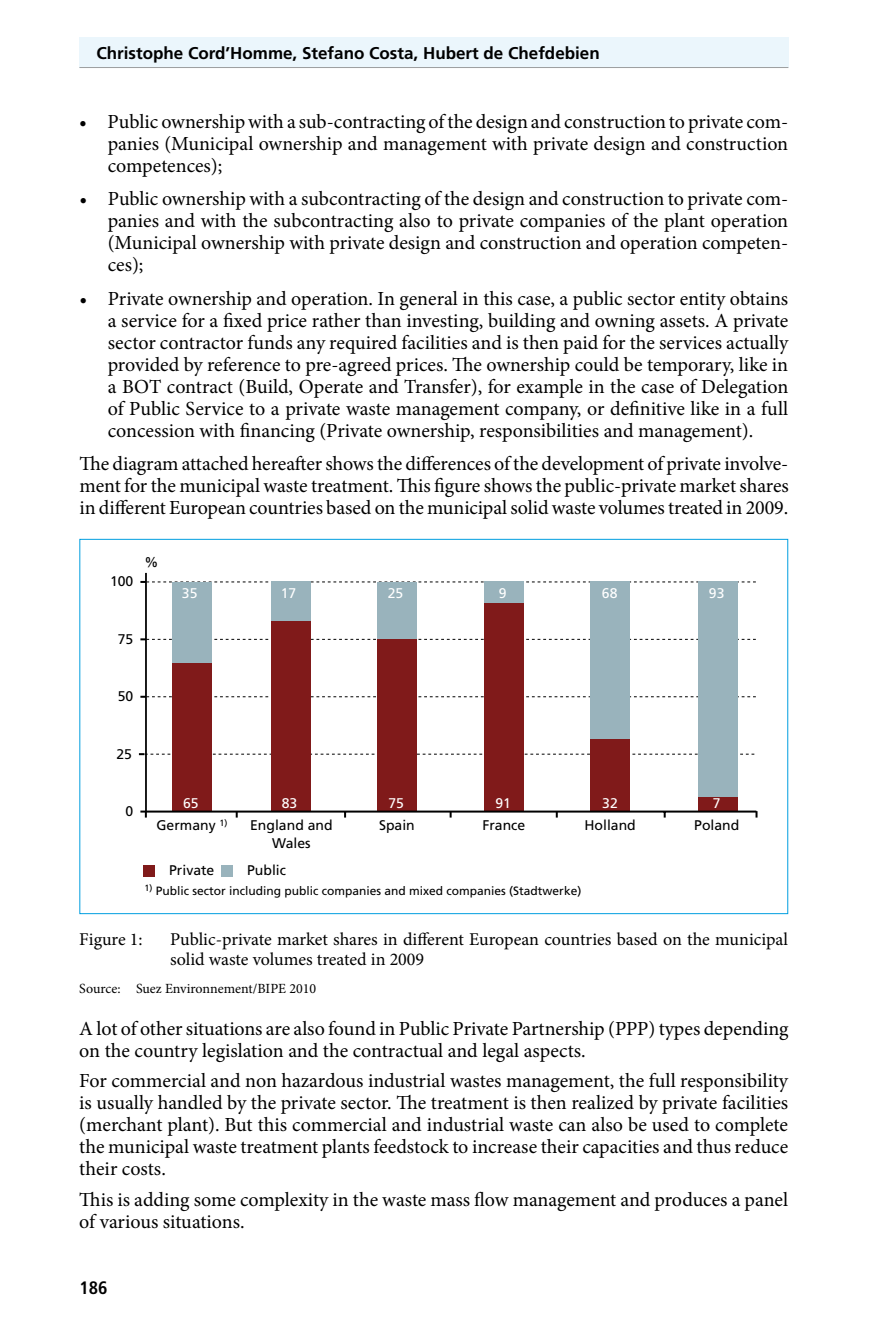
<style>
.page{position:relative;width:879px;height:1333px;background:#fff}
.page>*{position:absolute;margin:0;border:0;box-sizing:border-box;transform-origin:0 0}
.t1{font:20px/22px "Minion Pro";letter-spacing:-.005em;color:#000;text-align:justify}
.t2{font:18px/20px "Minion Pro";color:#000}
.t3{font:700 condensed 18px "Frutiger";color:#000}
.t4{font:700 17px "Frutiger";color:#000}
.t5{font:14px/18px "Frutiger";color:#000;text-align:center}
.t6{font:14px "Minion Pro";color:#000}
.t7{font:14px "Frutiger";color:#fff}
.t8{font:12px "Frutiger";color:#000}
</style>
<div class="page">
<div style="left:80px;top:38px;width:708px;height:30px;background:#ebf6fc"></div>
<hr style="left:79px;top:67px;width:709px;height:1px;background:#9c9e9f">
<svg style="left:140px;top:581px;width:616px;height:2px"></svg>
<svg style="left:140px;top:638px;width:616px;height:2px"></svg>
<svg style="left:140px;top:695px;width:616px;height:2px"></svg>
<div style="left:144px;top:864px;width:11px;height:12px;background:#801a1a"></div>
<div style="left:222px;top:864px;width:11px;height:12px;background:#99b3bc"></div>
<hr style="left:145px;top:573px;width:2px;height:238px;background:#000">
<svg style="left:139px;top:753px;width:616px;height:2px"></svg>
<div style="left:172px;top:661px;width:40px;height:150px;background:#801a1a"></div>
<div style="left:272px;top:619px;width:39px;height:192px;background:#801a1a"></div>
<div style="left:377px;top:639px;width:40px;height:172px;background:#801a1a"></div>
<div style="left:484px;top:602px;width:39px;height:209px;background:#801a1a"></div>
<div style="left:590px;top:739px;width:40px;height:72px;background:#801a1a"></div>
<div style="left:698px;top:796px;width:39px;height:15px;background:#801a1a"></div>
<div style="left:172px;top:582px;width:40px;height:80px;background:#99b3bc"></div>
<div style="left:272px;top:582px;width:39px;height:39px;background:#99b3bc"></div>
<div style="left:377px;top:582px;width:40px;height:57px;background:#99b3bc"></div>
<div style="left:484px;top:582px;width:39px;height:21px;background:#99b3bc"></div>
<div style="left:590px;top:582px;width:40px;height:157px;background:#99b3bc"></div>
<div style="left:698px;top:581px;width:39px;height:215px;background:#99b3bc"></div>
<svg style="left:140px;top:810px;width:7px;height:7px"></svg>
<hr style="left:146px;top:810px;width:610px;height:2px;background:#000">
<p class="t4" style="left:96px;top:43px;width:505px">Christophe Cord’Homme, Stefano Costa, Hubert de Chefdebien</p>
<p class="t1" style="left:108px;top:111px;width:682px;text-indent:-28px">• Public ownershipwith a sub-contracting ofthe design and construction to private com&shy;panies (Municipal ownership and management with private design and construction competences);</p>
<p class="t1" style="left:108px;top:188px;width:682px;text-indent:-28px">• Public ownership with a subcontracting of the design and construction to private com&shy;panies and with the subcontracting also to private companies of the plant operation (Municipal ownership with private design and construction and operation competen&shy;ces);</p>
<p class="t1" style="left:108px;top:287px;width:682px;text-indent:-28px">• Private ownership and operation. In general in this case, a public sector entity obtains a service for a fixed price rather than investing, building and owning assets. A private sector contractor funds any required facilities and is then paid for the services actually provided by reference to pre-agreed prices. The ownership could be temporary, like in a BOT contract (Build, Operate and Transfer), for example in the case of Delegation of Public Service to a private waste management company, or definitive like in a full concession with financing (Private ownership, responsibilities and management).</p>
<p class="t1" style="left:80px;top:453px;width:711px">The diagram attached hereafter shows the differences of the development of private involve&shy;ment for the municipal waste treatment. This figure shows the public-private market shares in different European countries based on the municipal solid waste volumes treated in 2009.</p>
<p class="t5" style="left:110px;top:572px;width:25px">100</p>
<p class="t5" style="left:144px;top:552px;width:15px">%</p>
<p class="t5" style="left:118px;top:629px;width:17px">75</p>
<p class="t5" style="left:118px;top:687px;width:17px">50</p>
<p class="t7" style="left:182px;top:584px;width:17px">35</p>
<p class="t7" style="left:281px;top:584px;width:17px">17</p>
<p class="t7" style="left:388px;top:584px;width:17px">25</p>
<p class="t7" style="left:499px;top:584px;width:9px">9</p>
<p class="t7" style="left:602px;top:584px;width:17px">68</p>
<p class="t7" style="left:709px;top:584px;width:17px">93</p>
<p class="t5" style="left:116px;top:744px;width:17px">25</p>
<p class="t5" style="left:126px;top:802px;width:9px">0</p>
<p class="t7" style="left:183px;top:794px;width:17px">65</p>
<p class="t7" style="left:282px;top:794px;width:17px">83</p>
<p class="t7" style="left:388px;top:794px;width:17px">75</p>
<p class="t7" style="left:495px;top:794px;width:17px">91</p>
<p class="t7" style="left:602px;top:794px;width:17px">32</p>
<p class="t7" style="left:713px;top:794px;width:9px">7</p>
<p class="t5" style="left:156px;top:816px;width:73px">Germany <sup>1)</sup></p>
<p class="t5" style="left:169px;top:860px;width:47px">Private</p>
<p class="t5" style="left:247px;top:860px;width:40px">Public</p>
<p class="t5" style="left:250px;top:816px;width:84px">England and<br>Wales</p>
<p class="t5" style="left:379px;top:816px;width:37px">Spain</p>
<p class="t5" style="left:482px;top:816px;width:44px">France</p>
<p class="t5" style="left:584px;top:816px;width:53px">Holland</p>
<p class="t5" style="left:694px;top:816px;width:47px">Poland</p>
<p class="t8" style="left:144px;top:884px;width:438px"><sup>1)</sup> Public sector including public companies and mixed companies (Stadtwerke)</p>
<p class="t2" style="left:79px;top:929px;width:65px">Figure 1:</p>
<p class="t2" style="left:170px;top:929px;width:619px">Public-private market shares in different European countries based on the municipal solid waste volumes treated in 2009</p>
<p class="t6" style="left:79px;top:979px;width:238px">Source: Suez Environnement/BIPE 2010</p>
<p class="t1" style="left:79px;top:1017px;width:711px">A lot of other situations are also found in Public Private Partnership (PPP) types depending on the country legislation and the contractual and legal aspects.</p>
<p class="t1" style="left:79px;top:1069px;width:710px">For commercial and non hazardous industrial wastes management, the full responsibility is usually handled by the private sector. The treatment is then realized by private facilities (merchant plant). But this commercial and industrial waste can also be used to complete the municipal waste treatment plants feedstock to increase their capacities and thus reduce their costs.</p>
<p class="t1" style="left:79px;top:1188px;width:710px">This is adding some complexity in the waste mass flow management and produces a panel of various situations.</p>
<p class="t3" style="left:79px;top:1276px;width:30px">186</p>
</div>
